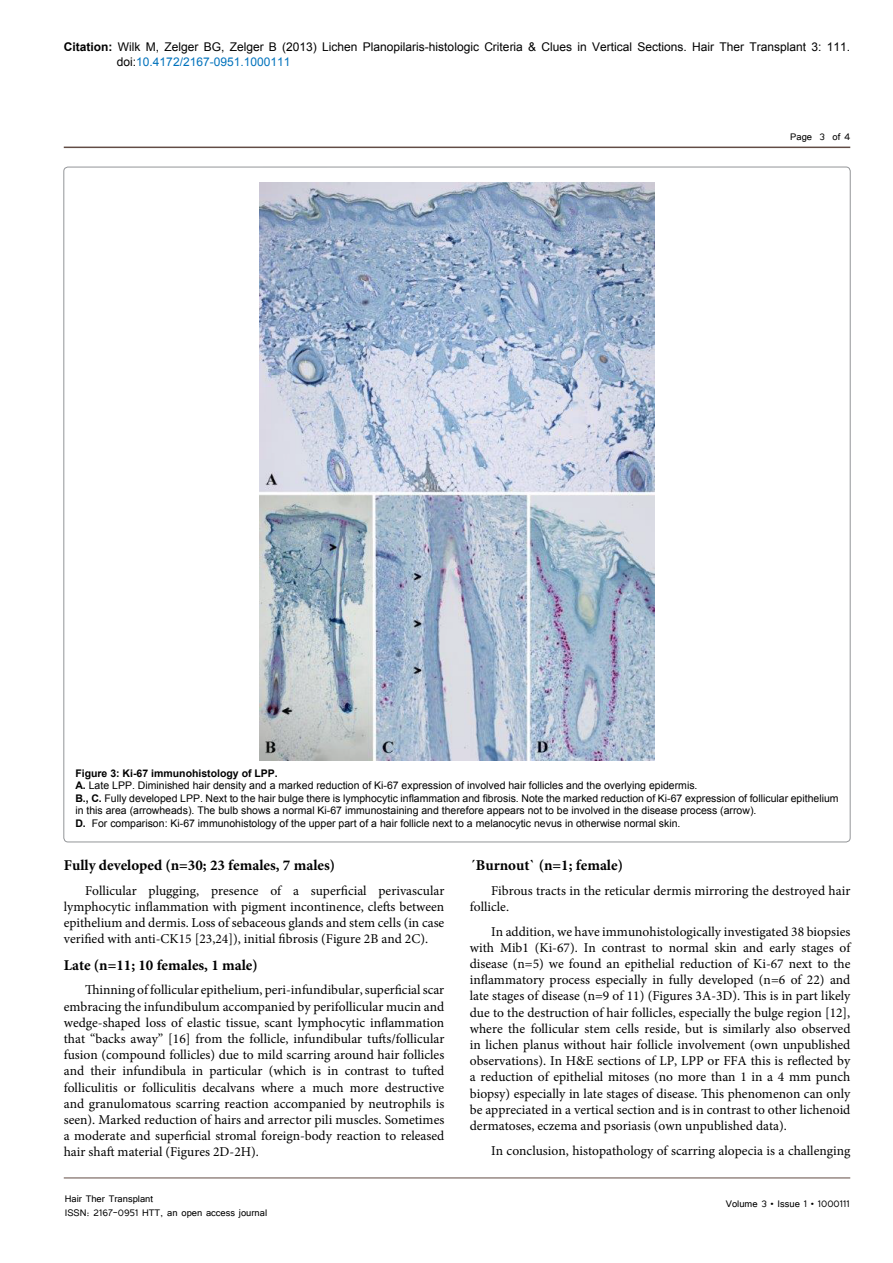
<style>
.page{position:relative;width:893px;height:1263px;background:#fff}
.page>*{position:absolute;margin:0;border:0;box-sizing:border-box;transform-origin:0 0}
.t1{font:700 15px "Minion Pro";color:#000}
.t2{font:13.5px/16.2px "Minion Pro";color:#000;text-align:justify}
.t3{font:12px/14.4px "Arial";color:#000}
.t4{font:12px/14.4px "Tunga";color:#000}
.t5{font:10.5px/12.6px "Arial";color:#000}
.s1{font-weight:700}
.s2{color:#0072bc}
</style>
<div class="page">
<hr style="left:64px;top:147px;width:786px;height:1px;background:#624d45">
<hr style="left:64px;top:1178px;width:786px;height:1px;background:#624d45">
<img style="left:259px;top:182px;width:396px;height:578px">
<p class="t3" style="left:117px;top:40px;width:735px;text-indent:-53px"><span class="s1">Citation:</span> Wilk M, Zelger BG, Zelger B (2013) Lichen Planopilaris-histologic Criteria &amp; Clues in Vertical Sections. Hair Ther Transplant 3: 111. doi:<span class="s2">10.4172/2167-0951.1000111</span></p>
<p class="t4" style="left:790px;top:128px;width:62px">Page 3 of 4</p>
<p class="t5" style="left:75px;top:767px;width:765px"><span class="s1">Figure 3: Ki-67 immunohistology of LPP.<br>A.</span> Late LPP. Diminished hair density and a marked reduction of Ki-67 expression of involved hair follicles and the overlying epidermis.<br><span class="s1">B., C.</span> Fully developed LPP. Next to the hair bulge there is lymphocytic inflammation and fibrosis. Note the marked reduction of Ki-67 expression of follicular epithelium in this area (arrowheads). The bulb shows a normal Ki-67 immunostaining and therefore appears not to be involved in the disease process (arrow).<br><span class="s1">D.</span> For comparison: Ki-67 immunohistology of the upper part of a hair follicle next to a melanocytic nevus in otherwise normal skin.</p>
<p class="t1" style="left:64px;top:854px;width:273px">Fully developed (n=30; 23 females, 7 males)</p>
<p class="t2" style="left:64px;top:882px;width:382px;text-indent:21px">Follicular plugging, presence of a superficial perivascular lymphocytic inflammation with pigment incontinence, clefts between epithelium and dermis. Loss of sebaceous glands and stem cells (in case verified with anti-CK15 [23,24]), initial fibrosis (Figure 2B and 2C).</p>
<p class="t1" style="left:64px;top:954px;width:195px">Late (n=11; 10 females, 1 male)</p>
<p class="t2" style="left:64px;top:982px;width:382px;text-indent:21px">Thinning of follicular epithelium, peri-infundibular, superficial scar embracing the infundibulum accompanied by perifollicular mucin and wedge-shaped loss of elastic tissue, scant lymphocytic inflammation that “backs away” [16] from the follicle, infundibular tufts/follicular fusion (compound follicles) due to mild scarring around hair follicles and their infundibula in particular (which is in contrast to tufted folliculitis or folliculitis decalvans where a much more destructive and granulomatous scarring reaction accompanied by neutrophils is seen). Marked reduction of hairs and arrector pili muscles. Sometimes a moderate and superficial stromal foreign-body reaction to released hair shaft material (Figures 2D-2H).</p>
<p class="t4" style="left:65px;top:1190px;width:204px">Hair Ther Transplant<br>ISSN: 2167-0951 HTT, an open access journal</p>
<p class="t1" style="left:470px;top:854px;width:155px">´Burnout` (n=1; female)</p>
<p class="t2" style="left:470px;top:882px;width:382px;text-indent:21px">Fibrous tracts in the reticular dermis mirroring the destroyed hair follicle.</p>
<p class="t2" style="left:470px;top:923px;width:382px;text-indent:21px">In addition, we have immunohistologically investigated 38 biopsies with Mib1 (Ki-67). In contrast to normal skin and early stages of disease (n=5) we found an epithelial reduction of Ki-67 next to the inflammatory process especially in fully developed (n=6 of 22) and late stages of disease (n=9 of 11) (Figures 3A-3D). This is in part likely due to the destruction of hair follicles, especially the bulge region [12], where the follicular stem cells reside, but is similarly also observed in lichen planus without hair follicle involvement (own unpublished observations). In H&amp;E sections of LP, LPP or FFA this is reflected by a reduction of epithelial mitoses (no more than 1 in a 4 mm punch biopsy) especially in late stages of disease. This phenomenon can only be appreciated in a vertical section and is in contrast to other lichenoid dermatoses, eczema and psoriasis (own unpublished data).</p>
<p class="t2" style="left:491px;top:1142px;width:361px">In conclusion, histopathology of scarring alopecia is a challenging</p>
<p class="t4" style="left:726px;top:1196px;width:125px">Volume 3 • Issue 1 • 1000111</p>
</div>
